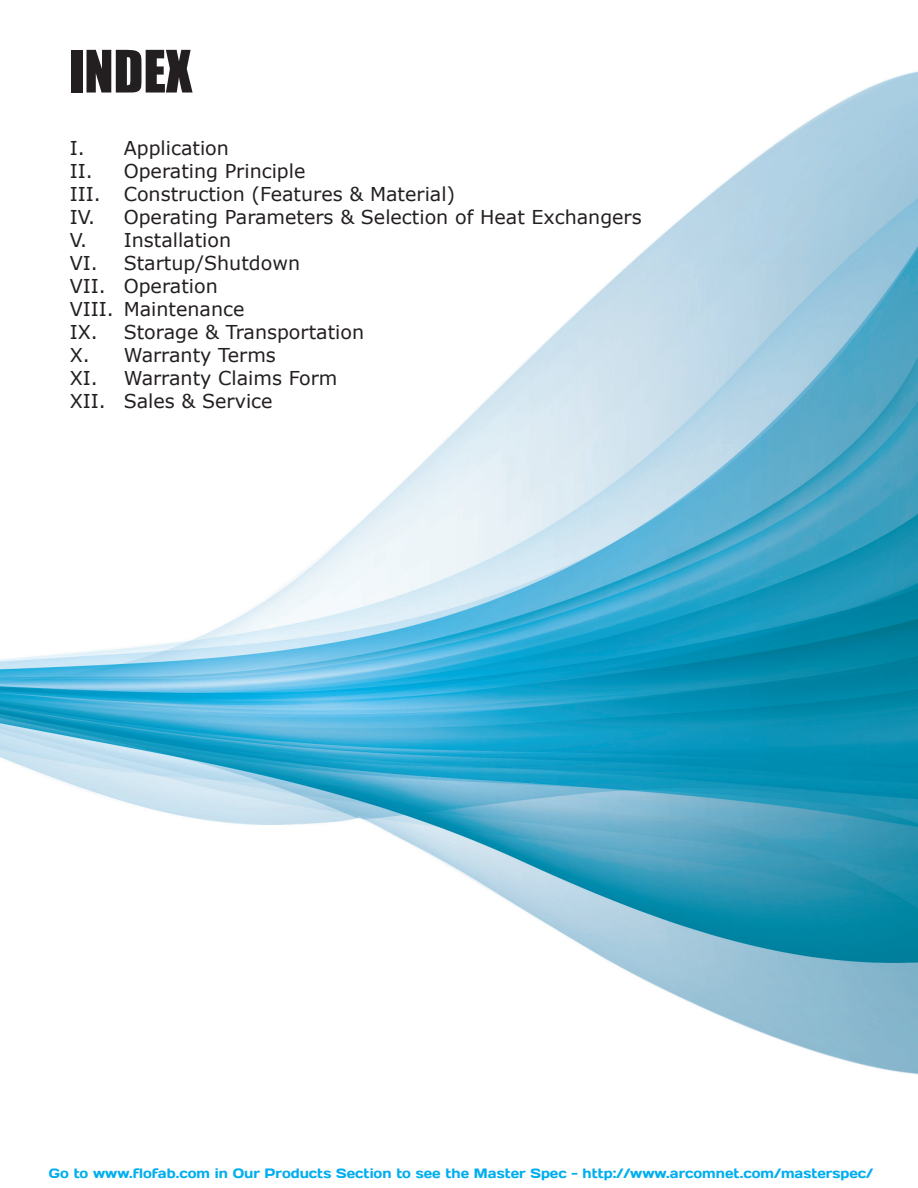
<style>
.page{position:relative;width:918px;height:1188px;background:#fff}
.page>*{position:absolute;margin:0;border:0;box-sizing:border-box;transform-origin:0 0}
.t1{font:54px "Impact";color:#231f20}
.t2{font:19.05px "Verdana";color:#231f20}
.t3{font:13.5px "Days";color:#00aeef}
</style>
<div class="page">
<img style="left:0;top:71px;width:918px;height:1004px">
<p class="t1" style="left:69px;top:29px;width:125px">INDEX</p>
<p class="t2" style="left:70px;top:135px;width:161px">I. Application</p>
<p class="t2" style="left:70px;top:158px;width:237px">II. Operating Principle</p>
<p class="t2" style="left:70px;top:181px;width:387px">III. Construction (Features &amp; Material)</p>
<p class="t2" style="left:70px;top:204px;width:574px">IV. Operating Parameters &amp; Selection of Heat Exchangers</p>
<p class="t2" style="left:70px;top:227px;width:163px">V. Installation</p>
<p class="t2" style="left:70px;top:250px;width:232px">VI. Startup/Shutdown</p>
<p class="t2" style="left:70px;top:273px;width:150px">VII. Operation</p>
<p class="t2" style="left:70px;top:296px;width:176px">VIII. Maintenance</p>
<p class="t2" style="left:70px;top:319px;width:296px">IX. Storage &amp; Transportation</p>
<p class="t2" style="left:70px;top:342px;width:208px">X. Warranty Terms</p>
<p class="t2" style="left:70px;top:365px;width:269px">XI. Warranty Claims Form</p>
<p class="t2" style="left:70px;top:388px;width:204px">XII. Sales &amp; Service</p>
<p class="t3" style="left:49px;top:1165px;width:826px">Go to www.flofab.com in Our Products Section to see the Master Spec - http://www.arcomnet.com/masterspec/</p>
</div>
